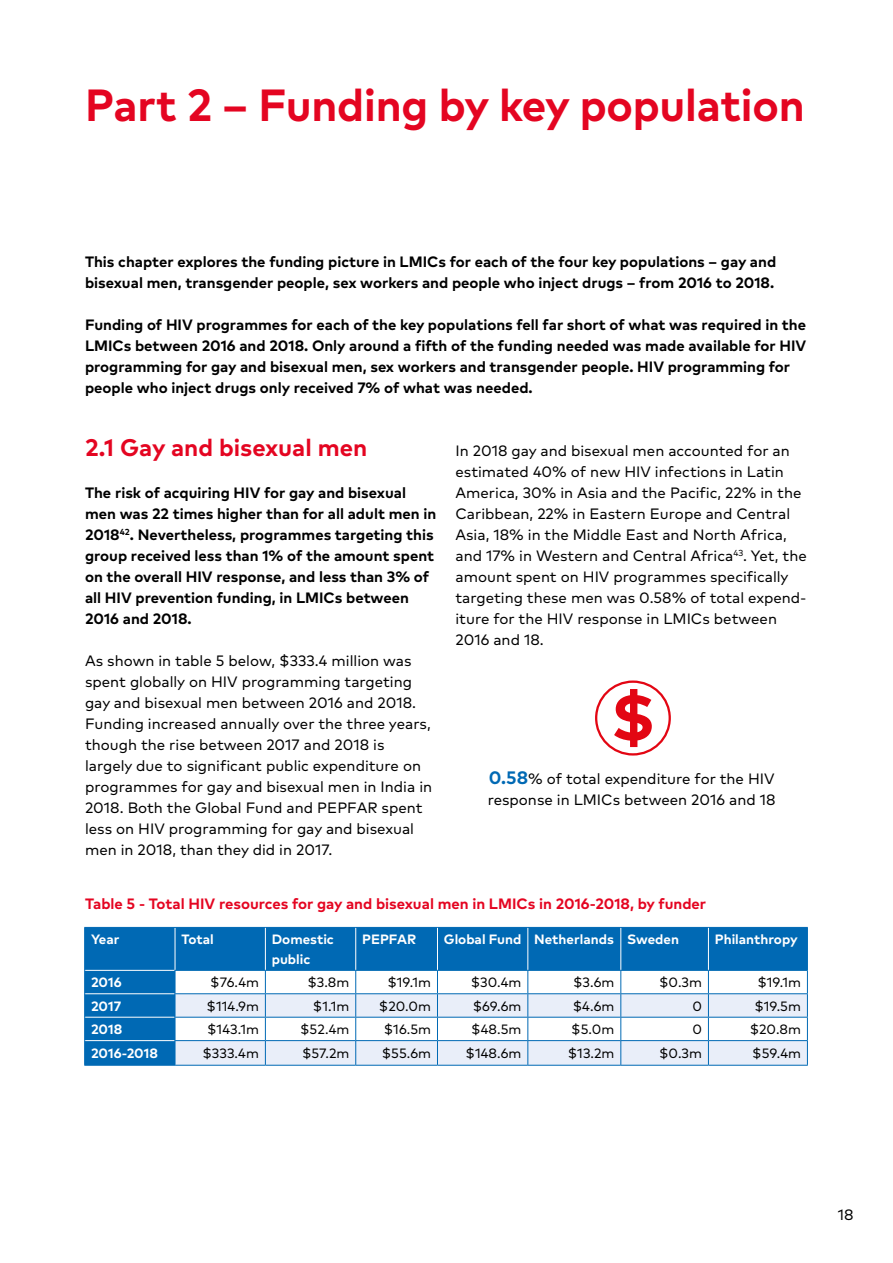
<style>
.page{position:relative;width:893px;height:1263px;background:#fff}
.page>*{position:absolute;margin:0;border:0;box-sizing:border-box;transform-origin:0 0}
.t1{font:700 45px "FF Mark Pro AF";letter-spacing:-.005em;color:#e40521}
.t2{font:700 24px "FF Mark Pro AF";color:#e40521}
.t3{font:15px/21px "FF Mark Pro AF";color:#000}
.t4{font:700 15px/21px "FF Mark Pro AF";color:#000}
.t5{font:700 15px "FF Mark Pro AF";color:#e40521}
.t6{font:13.5px "FF Mark Pro AF";color:#000}
.t7{font:700 13.5px/19.5px "FF Mark Pro AF";color:#fff}
.s1{font-weight:700;font-size:18px;color:#0069b4}
</style>
<div class="page">
<div style="left:595px;top:680px;width:76px;height:75px;border:2px solid #e30613;border-radius:50%"></div>
<svg style="left:614px;top:689px;width:38px;height:58px"></svg>
<div style="left:85px;top:928px;width:722px;height:137px;background:#0069b4"></div>
<hr style="left:175px;top:928px;width:1px;height:42px;background:#fff">
<hr style="left:265px;top:928px;width:1px;height:42px;background:#fff">
<hr style="left:355px;top:928px;width:1px;height:42px;background:#fff">
<hr style="left:85px;top:993px;width:90px;height:1px;background:#fff">
<hr style="left:85px;top:1017px;width:90px;height:1px;background:#fff">
<hr style="left:85px;top:1040px;width:90px;height:1px;background:#fff">
<hr style="left:85px;top:970px;width:90px;height:1px;background:#fff">
<hr style="left:437px;top:928px;width:1px;height:42px;background:#fff">
<hr style="left:527px;top:928px;width:1px;height:42px;background:#fff">
<hr style="left:620px;top:928px;width:1px;height:42px;background:#fff">
<hr style="left:708px;top:928px;width:1px;height:42px;background:#fff">
<hr style="left:84px;top:927px;width:91px;height:1px;background:#0069b4">
<hr style="left:84px;top:928px;width:1px;height:42px;background:#0069b4">
<hr style="left:175px;top:927px;width:90px;height:1px;background:#0069b4">
<hr style="left:265px;top:927px;width:91px;height:1px;background:#0069b4">
<hr style="left:356px;top:927px;width:81px;height:1px;background:#0069b4">
<hr style="left:437px;top:927px;width:91px;height:1px;background:#0069b4">
<hr style="left:528px;top:927px;width:93px;height:1px;background:#0069b4">
<hr style="left:621px;top:927px;width:87px;height:1px;background:#0069b4">
<hr style="left:708px;top:927px;width:100px;height:1px;background:#0069b4">
<hr style="left:807px;top:928px;width:1px;height:42px;background:#0069b4">
<svg style="left:84px;top:970px;width:1px;height:95px"></svg>
<hr style="left:84px;top:1065px;width:91px;height:1px;background:#0069b4">
<hr style="left:175px;top:970px;width:90px;height:1px;background:#0069b4">
<hr style="left:265px;top:970px;width:91px;height:1px;background:#0069b4">
<hr style="left:356px;top:970px;width:81px;height:1px;background:#0069b4">
<hr style="left:437px;top:970px;width:91px;height:1px;background:#0069b4">
<hr style="left:528px;top:970px;width:93px;height:1px;background:#0069b4">
<hr style="left:621px;top:970px;width:87px;height:1px;background:#0069b4">
<hr style="left:708px;top:970px;width:100px;height:1px;background:#0069b4">
<svg style="left:175px;top:971px;width:633px;height:94px"></svg>
<hr style="left:175px;top:1065px;width:90px;height:1px;background:#0069b4">
<hr style="left:265px;top:1065px;width:91px;height:1px;background:#0069b4">
<hr style="left:356px;top:1065px;width:81px;height:1px;background:#0069b4">
<hr style="left:437px;top:1065px;width:91px;height:1px;background:#0069b4">
<hr style="left:528px;top:1065px;width:93px;height:1px;background:#0069b4">
<hr style="left:621px;top:1065px;width:87px;height:1px;background:#0069b4">
<hr style="left:708px;top:1065px;width:100px;height:1px;background:#0069b4">
<h1 class="t1" style="left:85px;top:71px;width:721px">Part 2 – Funding by key population</h1>
<p class="t4" style="left:85px;top:250px;width:693px">This chapter explores the funding picture in LMICs for each of the four key populations – gay and bisexual men, transgender people, sex workers and people who inject drugs – from 2016 to 2018.</p>
<p class="t4" style="left:85px;top:313px;width:723px">Funding of HIV programmes for each of the key populations fell far short of what was required in the LMICs between 2016 and 2018. Only around a fifth of the funding needed was made available for HIV programming for gay and bisexual men, sex workers and transgender people. HIV programming for people who inject drugs only received 7% of what was needed.</p>
<h2 class="t2" style="left:85px;top:429px;width:284px">2.1 Gay and bisexual men</h2>
<p class="t4" style="left:85px;top:481px;width:353px">The risk of acquiring HIV for gay and bisexual men was 22 times higher than for all adult men in 2018<sup>42</sup>. Nevertheless, programmes targeting this group received less than 1% of the amount spent on the overall HIV response, and less than 3% of all HIV prevention funding, in LMICs between 2016 and 2018.</p>
<p class="t3" style="left:85px;top:649px;width:349px">As shown in table 5 below, $333.4 million was spent globally on HIV programming targeting gay and bisexual men between 2016 and 2018.<br>Funding increased annually over the three years, though the rise between 2017 and 2018 is largely due to significant public expenditure on programmes for gay and bisexual men in India in 2018. Both the Global Fund and PEPFAR spent less on HIV programming for gay and bisexual men in 2018, than they did in 2017.</p>
<p class="t3" style="left:455px;top:439px;width:353px">In 2018 gay and bisexual men accounted for an estimated 40% of new HIV infections in Latin America, 30% in Asia and the Pacific, 22% in the Caribbean, 22% in Eastern Europe and Central Asia, 18% in the Middle East and North Africa, and 17% in Western and Central Africa<sup>43</sup>. Yet, the amount spent on HIV programmes specifically targeting these men was 0.58% of total expend&shy;iture for the HIV response in LMICs between 2016 and 18.</p>
<p class="t3" style="left:488px;top:767px;width:289px"><span class="s1">0.58</span>% of total expenditure for the HIV response in LMICs between 2016 and 18</p>
<p class="t5" style="left:85px;top:892px;width:623px">Table 5 - Total HIV resources for gay and bisexual men in LMICs in 2016-2018, by funder</p>
<p class="t7" style="left:91px;top:929px;width:30px">Year</p>
<p class="t7" style="left:181px;top:929px;width:34px">Total</p>
<p class="t7" style="left:272px;top:929px;width:64px">Domestic public</p>
<p class="t7" style="left:362px;top:929px;width:56px">PEPFAR</p>
<p class="t7" style="left:444px;top:929px;width:237px">Global Fund Netherlands Sweden</p>
<p class="t7" style="left:715px;top:929px;width:84px">Philanthropy</p>
<p class="t7" style="left:91px;top:972px;width:32px">2016</p>
<p class="t6" style="left:210px;top:972px;width:50px">$76.4m</p>
<p class="t6" style="left:307px;top:972px;width:43px">$3.8m</p>
<p class="t6" style="left:387px;top:972px;width:45px">$19.1m</p>
<p class="t6" style="left:471px;top:972px;width:52px">$30.4m</p>
<p class="t6" style="left:573px;top:972px;width:43px">$3.6m</p>
<p class="t6" style="left:659px;top:972px;width:44px">$0.3m</p>
<p class="t6" style="left:757px;top:972px;width:45px">$19.1m</p>
<p class="t7" style="left:91px;top:995px;width:32px">2017</p>
<p class="t6" style="left:207px;top:996px;width:54px">$114.9m</p>
<p class="t6" style="left:313px;top:996px;width:38px">$1.1m</p>
<p class="t6" style="left:379px;top:996px;width:54px">$20.0m</p>
<p class="t6" style="left:473px;top:996px;width:50px">$69.6m</p>
<p class="t6" style="left:573px;top:996px;width:43px">$4.6m</p>
<p class="t6" style="left:692px;top:996px;width:11px">0</p>
<p class="t6" style="left:754px;top:996px;width:48px">$19.5m</p>
<p class="t7" style="left:91px;top:1018px;width:33px">2018</p>
<p class="t6" style="left:207px;top:1019px;width:53px">$143.1m</p>
<p class="t6" style="left:300px;top:1019px;width:51px">$52.4m</p>
<p class="t6" style="left:384px;top:1019px;width:49px">$16.5m</p>
<p class="t6" style="left:471px;top:1019px;width:52px">$48.5m</p>
<p class="t6" style="left:571px;top:1019px;width:45px">$5.0m</p>
<p class="t6" style="left:692px;top:1019px;width:11px">0</p>
<p class="t6" style="left:750px;top:1019px;width:53px">$20.8m</p>
<p class="t7" style="left:91px;top:1042px;width:68px">2016-2018</p>
<p class="t6" style="left:202px;top:1043px;width:58px">$333.4m</p>
<p class="t6" style="left:302px;top:1043px;width:49px">$57.2m</p>
<p class="t6" style="left:382px;top:1043px;width:51px">$55.6m</p>
<p class="t6" style="left:466px;top:1043px;width:57px">$148.6m</p>
<p class="t6" style="left:568px;top:1043px;width:48px">$13.2m</p>
<p class="t6" style="left:659px;top:1043px;width:44px">$0.3m</p>
<p class="t6" style="left:752px;top:1043px;width:50px">$59.4m</p>
<p class="t3" style="left:838px;top:1202px;width:17px">18</p>
</div>
